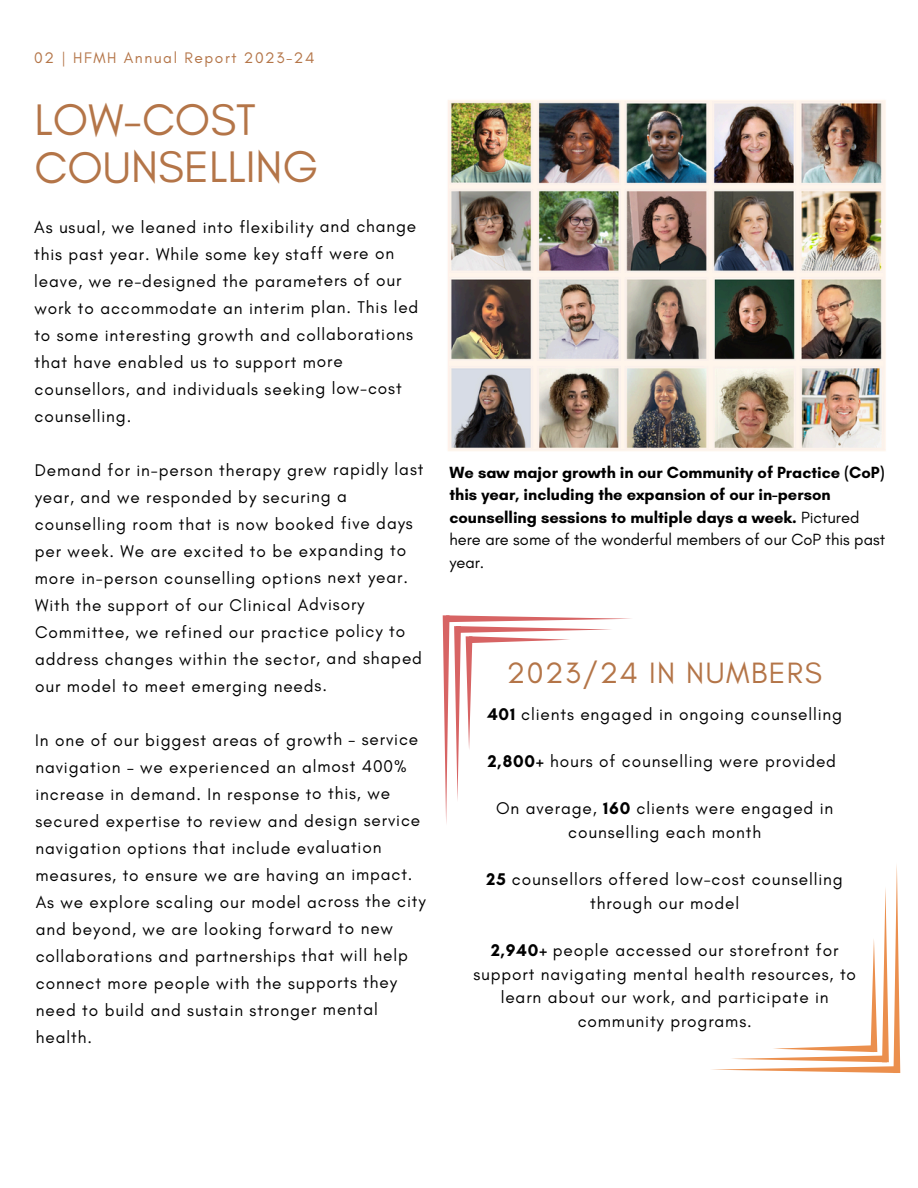
<style>
.page{position:relative;width:918px;height:1188px;background:#fff}
.page>*{position:absolute;margin:0;border:0;box-sizing:border-box;transform-origin:0 0}
.t1{font:45px/47.1px "Glacial Indifference";color:#b47548}
.t2{font:30px "Glacial Indifference";letter-spacing:.05em;color:#b47548}
.t3{font:17.25px/27px "Glacial Indifference";letter-spacing:.045em;color:#000;text-align:center}
.t4{font:700 16.5px/22.5px "Glacial Indifference";color:#000}
.t5{font:15.6px "Glacial Indifference";letter-spacing:.095em;color:#b47548}
.s1{font-weight:400}
.s2{font-weight:700}
</style>
<div class="page">
<svg style="left:443px;top:615px;width:188px;height:209px"></svg>
<svg style="left:712px;top:865px;width:188px;height:208px"></svg>
<img style="left:448px;top:100px;width:438px;height:351px">
<p class="t5" style="left:34px;top:48px;width:282px">02 | HFMH Annual Report 2023-24</p>
<p class="t1" style="left:35px;top:96px;width:285px">LOW-COST<br>COUNSELLING</p>
<h2 class="t3" style="left:34px;top:213px;width:386px;text-align:left">As usual, we leaned into flexibility and change this past year. While some key staff were on leave, we re-designed the parameters of our work to accommodate an interim plan. This led to some interesting growth and collaborations that have enabled us to support more counsellors, and individuals seeking low-cost counselling.</h2>
<p class="t3" style="left:35px;top:456px;width:390px;text-align:left">Demand for in-person therapy grew rapidly last year, and we responded by securing a counselling room that is now booked five days per week. We are excited to be expanding to more in-person counselling options next year.<br>With the support of our Clinical Advisory Committee, we refined our practice policy to address changes within the sector, and shaped our model to meet emerging needs.</p>
<p class="t3" style="left:35px;top:726px;width:392px;text-align:left">In one of our biggest areas of growth – service navigation – we experienced an almost 400% increase in demand. In response to this, we secured expertise to review and design service navigation options that include evaluation measures, to ensure we are having an impact.<br>As we explore scaling our model across the city and beyond, we are looking forward to new collaborations and partnerships that will help connect more people with the supports they need to build and sustain stronger mental health.</p>
<p class="t4" style="left:449px;top:460px;width:437px">We saw major growth in our Community of Practice (CoP) this year, including the expansion of our in-person counselling sessions to multiple days a week. <span class="s1">Pictured here are some of the wonderful members of our CoP this past year.</span></p>
<p class="t2" style="left:507px;top:654px;width:317px">2023/24 IN NUMBERS</p>
<h1 class="t3" style="left:487px;top:700px;width:356px"><span class="s2">401</span> clients engaged in ongoing counselling</h1>
<p class="t3" style="left:488px;top:748px;width:350px"><span class="s2">2,800+</span> hours of counselling were provided</p>
<p class="t3" style="left:496px;top:797px;width:339px;line-height:23.7px">On average, <span class="s2">160</span> clients were engaged in counselling each month</p>
<p class="t3" style="left:487px;top:867px;width:358px;line-height:23.7px"><span class="s2">25</span> counsellors offered low-cost counselling through our model</p>
<p class="t3" style="left:473px;top:938px;width:384px;line-height:23.7px"><span class="s2">2,940+</span> people accessed our storefront for support navigating mental health resources, to learn about our work, and participate in community programs.</p>
</div>
